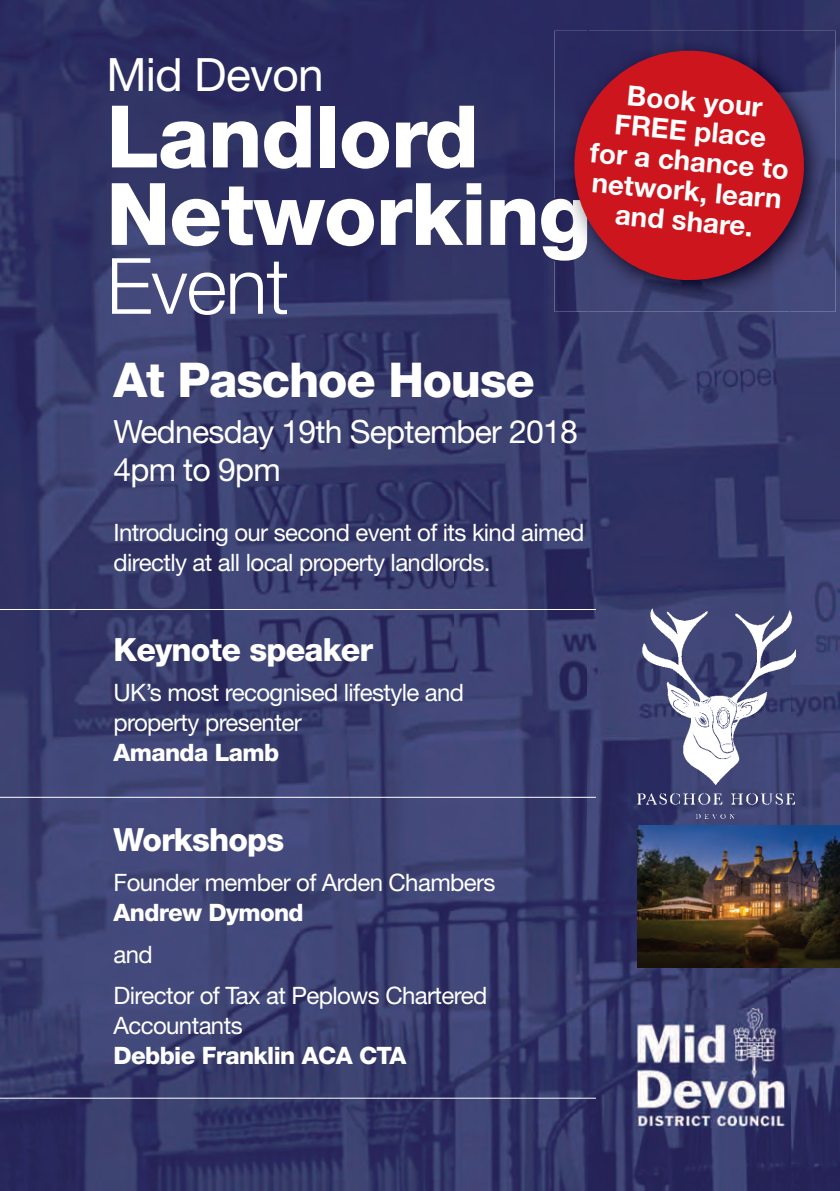
<style>
.page{position:relative;width:840px;height:1191px;background:#fff}
.page>*{position:absolute;margin:0;border:0;box-sizing:border-box;transform-origin:0 0}
.t1{font:800 86.4px/77.4px "Helvetica Neue";letter-spacing:-.015em;color:#fff}
.t2{font:300 77.8px "Helvetica Neue";letter-spacing:-.015em;color:#fff}
.t3{font:800 48px "Helvetica Neue";letter-spacing:-.025em;color:#fff}
.t4{font:46px "Helvetica Neue";letter-spacing:-.015em;color:#fff}
.t5{font:32px/38px "Helvetica Neue";letter-spacing:-.025em;color:#fff}
.t6{font:800 32px "Helvetica Neue";letter-spacing:-.025em;color:#fff}
.t7{font:700 27.8px/30px "Helvetica Neue";color:#fff;text-align:center}
.t8{font:24px/30px "Helvetica Neue";letter-spacing:-.025em;color:#fff}
.t9{font:800 24px "Helvetica Neue";letter-spacing:-.025em;color:#fff}
</style>
<div class="page">
<img style="left:0;top:0;width:587px;height:1191px">
<img style="left:587px;top:0;width:252px;height:50px">
<img style="left:789px;top:50px;width:50px;height:1141px">
<img style="left:587px;top:312px;width:202px;height:879px">
<img style="left:541px;top:199px;width:13px;height:62px">
<img style="left:635px;top:1008px;width:150px;height:119px">
<img style="left:554px;top:31px;width:281px;height:281px">
<img style="left:554px;top:199px;width:15px;height:62px">
<svg style="left:569px;top:46px;width:239px;height:239px;background:#a31e31"></svg>
<hr style="left:0;top:609px;width:595px;height:1px;background:#fff">
<hr style="left:0;top:797px;width:595px;height:1px;background:#fff">
<hr style="left:0;top:1097px;width:595px;height:1px;background:#fff">
<img style="left:637px;top:825px;width:202px;height:142px">
<img style="left:637px;top:608px;width:158px;height:211px">
<h3 class="t4" style="left:106px;top:58px;width:219px">Mid Devon</h3>
<h1 class="t1" style="left:106px;top:105px;width:486px">Landlord<br>Networking</h1>
<h2 class="t2" style="left:106px;top:258px;width:184px">Event</h2>
<p class="t7" style="left:596px;top:80px;width:201px;rotate:5deg">Book your<br>FREE place<br>for a chance to network, learn and share.</p>
<h3 class="t3" style="left:113px;top:363px;width:422px">At Paschoe House</h3>
<h3 class="t5" style="left:113px;top:416px;width:465px">Wednesday 19th September 2018<br>4pm to 9pm</h3>
<p class="t8" style="left:113px;top:520px;width:472px">Introducing our second event of its kind aimed directly at all local property landlords.</p>
<h3 class="t6" style="left:113px;top:638px;width:261px">Keynote speaker</h3>
<p class="t8" style="left:113px;top:680px;width:352px">UK’s most recognised lifestyle and property presenter</p>
<p class="t9" style="left:113px;top:744px;width:167px">Amanda Lamb</p>
<h3 class="t6" style="left:113px;top:828px;width:172px">Workshops</h3>
<p class="t8" style="left:113px;top:870px;width:383px">Founder member of Arden Chambers</p>
<p class="t9" style="left:113px;top:904px;width:192px">Andrew Dymond</p>
<p class="t8" style="left:113px;top:936px;width:375px;line-height:41.4px">and<br>Director of Tax at Peplows Chartered</p>
<p class="t8" style="left:113px;top:1013px;width:131px">Accountants</p>
<p class="t9" style="left:113px;top:1047px;width:294px">Debbie Franklin ACA CTA</p>
</div>
